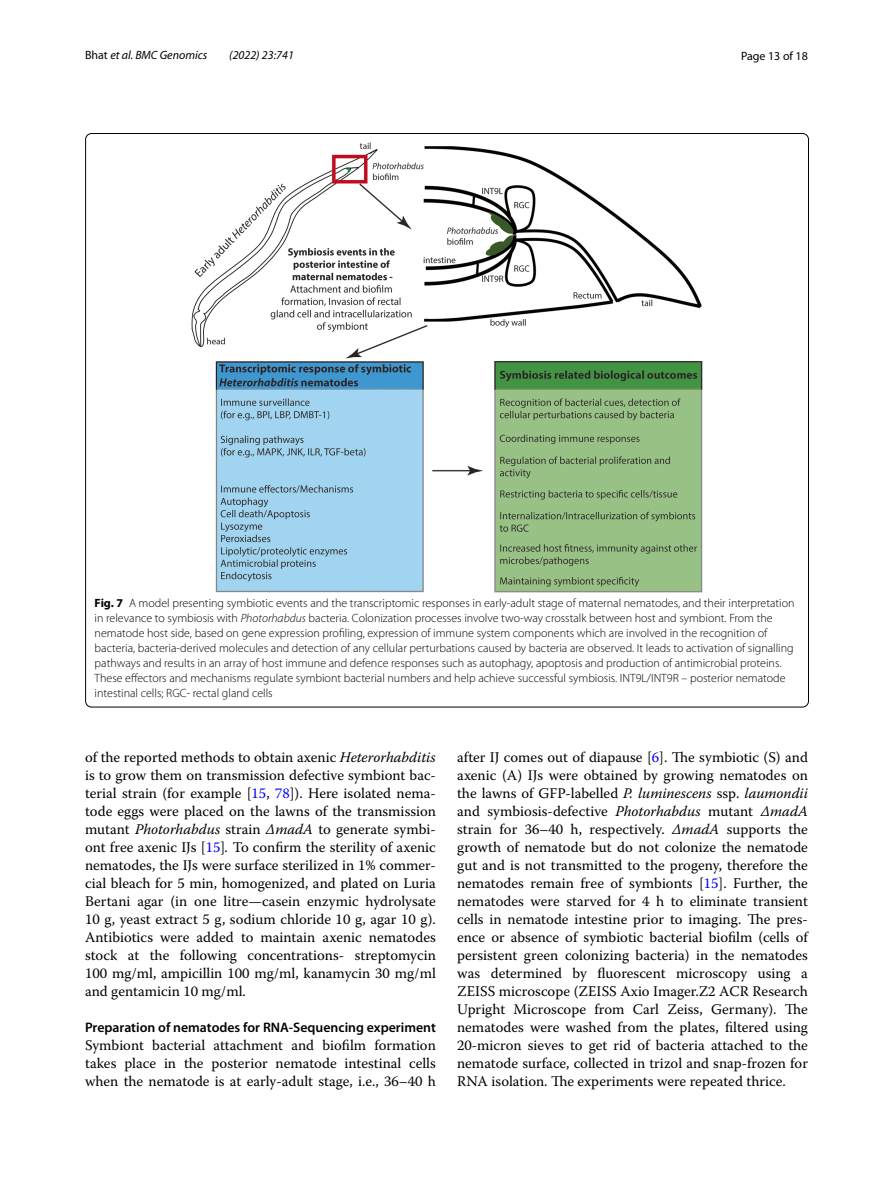
<style>
.page{position:relative;width:893px;height:1187px;background:#fff}
.page>*{position:absolute;margin:0;border:0;box-sizing:border-box;transform-origin:0 0}
.t1{font:14.7px/18px "Warnock Pro";color:#000;text-align:justify}
.t2{font:600 13.8px "Myriad Pro";color:#000}
.t3{font:300 12px/15px "Myriad Pro";color:#000}
.t4{font:italic 12px "Myriad Pro";color:#000}
.t5{font:12px "Myriad Pro";color:#000}
.s1{font-style:normal}
.s2{font-weight:700}
.s3{font-style:italic}
.s4{color:#00f}
</style>
<div class="page">
<img style="left:192px;top:142px;width:510px;height:450px">
<p class="t4" style="left:85px;top:48px;width:124px"><span class="s1">Bhat</span> et al. BMC Genomics</p>
<p class="t4" style="left:229px;top:48px;width:66px">(2022) 23:741</p>
<p class="t5" style="left:741px;top:48px;width:68px">Page 13 of 18</p>
<p class="t3" style="left:95px;top:596px;width:701px"><span class="s2">Fig. 7</span> A model presenting symbiotic events and the transcriptomic responses in early-adult stage of maternal nematodes, and their interpretation in relevance to symbiosis with <span class="s3">Photorhabdus</span> bacteria. Colonization processes involve two-way crosstalk between host and symbiont. From the nematode host side, based on gene expression profiling, expression of immune system components which are involved in the recognition of bacteria, bacteria-derived molecules and detection of any cellular perturbations caused by bacteria are observed. It leads to activation of signalling pathways and results in an array of host immune and defence responses such as autophagy, apoptosis and production of antimicrobial proteins.<br>These effectors and mechanisms regulate symbiont bacterial numbers and help achieve successful symbiosis. INT9L/INT9R – posterior nematode intestinal cells; RGC- rectal gland cells</p>
<p class="t1" style="left:85px;top:748px;width:352px">of the reported methods to obtain axenic <span class="s3">Heterorhabditis </span>is to grow them on transmission defective symbiont bac&shy;terial strain (for example [<span class="s4">15</span>, <span class="s4">78</span>]). Here isolated nema&shy;tode eggs were placed on the lawns of the transmission mutant <span class="s3">Photorhabdus</span> strain <span class="s3">ΔmadA</span> to generate symbi&shy;ont free axenic IJs [<span class="s4">15</span>]<span class="s3">.</span> To confirm the sterility of axenic nematodes, the IJs were surface sterilized in 1% commer&shy;cial bleach for 5 min, homogenized, and plated on Luria Bertani agar (in one litre—casein enzymic hydrolysate 10 g, yeast extract 5 g, sodium chloride 10 g, agar 10 g).<br>Antibiotics were added to maintain axenic nematodes stock at the following concentrations- streptomycin 100 mg/ml, ampicillin 100 mg/ml, kanamycin 30 mg/ml and gentamicin 10 mg/ml.</p>
<p class="t2" style="left:85px;top:1018px;width:352px">Preparation of nematodes for RNA‑Sequencing experiment</p>
<p class="t1" style="left:85px;top:1036px;width:352px">Symbiont bacterial attachment and biofilm formation takes place in the posterior nematode intestinal cells when the nematode is at early-adult stage, i.e., 36–40 h</p>
<p class="t1" style="left:457px;top:748px;width:352px">after IJ comes out of diapause [<span class="s4">6</span>]. The symbiotic (S) and axenic (A) IJs were obtained by growing nematodes on the lawns of GFP-labelled <span class="s3">P. luminescens</span> ssp. <span class="s3">laumondii </span>and symbiosis-defective <span class="s3">Photorhabdus</span> mutant <span class="s3">ΔmadA </span>strain for 36–40 h, respectively. <span class="s3">ΔmadA</span> supports the growth of nematode but do not colonize the nematode gut and is not transmitted to the progeny, therefore the nematodes remain free of symbionts [<span class="s4">15</span>]. Further, the nematodes were starved for 4 h to eliminate transient cells in nematode intestine prior to imaging. The pres&shy;ence or absence of symbiotic bacterial biofilm (cells of persistent green colonizing bacteria) in the nematodes was determined by fluorescent microscopy using a ZEISS microscope (ZEISS Axio Imager.Z2 ACR Research Upright Microscope from Carl Zeiss, Germany). The nematodes were washed from the plates, filtered using 20-micron sieves to get rid of bacteria attached to the nematode surface, collected in trizol and snap-frozen for RNA isolation. The experiments were repeated thrice.</p>
</div>
